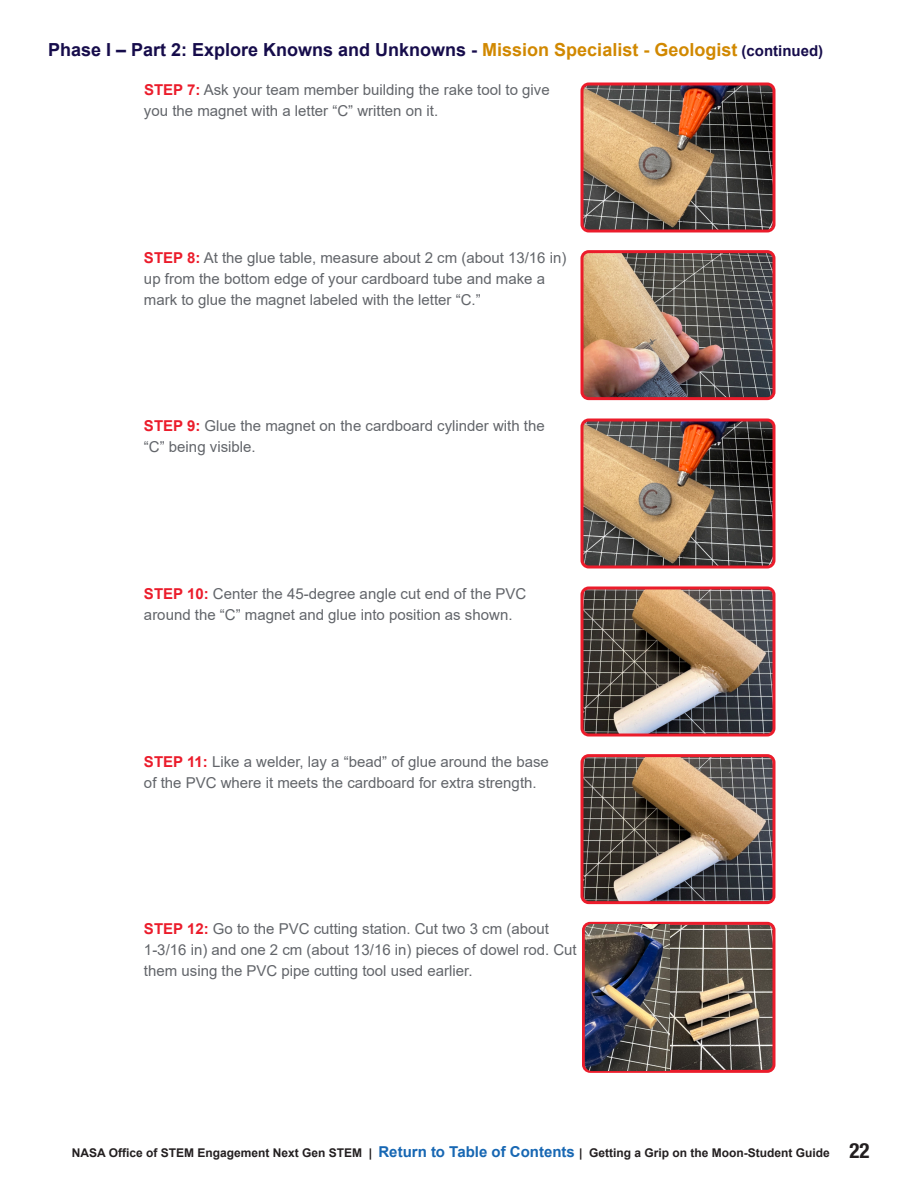
<style>
.page{position:relative;width:918px;height:1188px;background:#fff}
.page>*{position:absolute;margin:0;border:0;box-sizing:border-box;transform-origin:0 0}
.t1{font:700 18px "Arial";color:#160c4b}
.BODY{font:15px/21px "Arial";color:#62656a}
.t2{font:700 12px "Arial";color:#231f20}
.s1{color:#d18800}
.s2{font-size:15px}
.s3{font-weight:700;color:#eb1c2b}
.s4{font-size:15px;color:#1767b3}
.s5{font-family:"Helvetica Neue LT Std";font-stretch:condensed;font-size:21px}
</style>
<div class="page">
<img style="left:584px;top:86px;width:188px;height:142px">
<div style="left:580px;top:82px;width:196px;height:150px;border:3px solid #eb1c2b;border-radius:7px"></div>
<img style="left:584px;top:254px;width:188px;height:142px">
<div style="left:580px;top:250px;width:196px;height:150px;border:3px solid #eb1c2b;border-radius:7px"></div>
<img style="left:584px;top:422px;width:188px;height:142px">
<div style="left:580px;top:418px;width:196px;height:150px;border:3px solid #eb1c2b;border-radius:7px"></div>
<img style="left:584px;top:590px;width:188px;height:142px">
<div style="left:580px;top:586px;width:196px;height:150px;border:3px solid #eb1c2b;border-radius:7px"></div>
<img style="left:584px;top:758px;width:188px;height:142px">
<div style="left:580px;top:754px;width:196px;height:150px;border:3px solid #eb1c2b;border-radius:7px"></div>
<img style="left:670px;top:926px;width:102px;height:143px">
<div style="left:582px;top:922px;width:194px;height:151px;border:3px solid #eb1c2b;border-radius:7px"></div>
<img style="left:585px;top:924px;width:85px;height:147px">
<h2 class="t1" style="left:48px;top:37px;width:776px">Phase I – Part 2: Explore Knowns and Unknowns - <span class="s1">Mission Specialist - Geologist</span> <span class="s2">(continued)</span></h2>
<p class="BODY" style="left:144px;top:79px;width:407px"><span class="s3">STEP 7:</span> Ask your team member building the rake tool to give you the magnet with a letter “C” written on it.</p>
<p class="BODY" style="left:144px;top:247px;width:424px"><span class="s3">STEP 8:</span> At the glue table, measure about 2 cm (about 13/16 in) up from the bottom edge of your cardboard tube and make a mark to glue the magnet labeled with the letter “C.”</p>
<p class="BODY" style="left:144px;top:415px;width:402px"><span class="s3">STEP 9:</span> Glue the magnet on the cardboard cylinder with the “C” being visible.</p>
<p class="BODY" style="left:144px;top:583px;width:384px"><span class="s3">STEP 10:</span> Center the 45-degree angle cut end of the PVC around the “C” magnet and glue into position as shown.</p>
<p class="BODY" style="left:144px;top:751px;width:406px"><span class="s3">STEP 11:</span> Like a welder, lay a “bead” of glue around the base of the PVC where it meets the cardboard for extra strength.</p>
<p class="BODY" style="left:144px;top:918px;width:434px"><span class="s3">STEP 12:</span> Go to the PVC cutting station. Cut two 3 cm (about<br>1-3/16 in) and one 2 cm (about 13/16 in) pieces of dowel rod. Cut them using the PVC pipe cutting tool used earlier.</p>
<p class="t2" style="left:72px;top:1145px;width:799px">NASA Office of STEM Engagement Next Gen STEM | <span class="s4">Return to Table of Contents</span> | Getting a Grip on the Moon-Student Guide <span class="s5">22</span></p>
</div>
